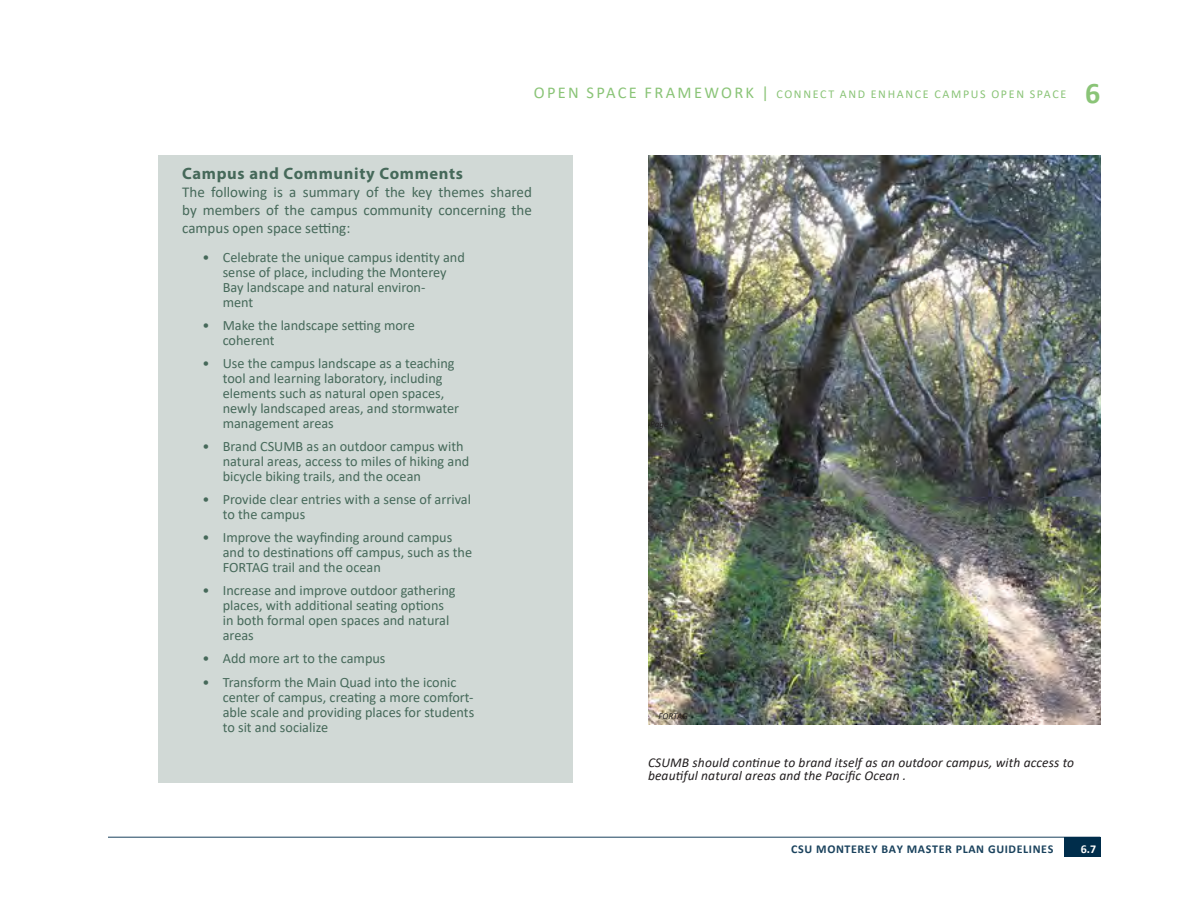
<style>
.page{position:relative;width:1188px;height:918px;background:#fff}
.page>*{position:absolute;margin:0;border:0;box-sizing:border-box;transform-origin:0 0}
.t1{font:700 30px "Calibri";color:#8ac477}
.Heading_2{font:700 16.5px "Myriad Pro";letter-spacing:.04em;color:#46695a}
.body_text{font:15px/18px "Calibri";color:#46695a;text-align:justify}
.t2{font:14.25px/15px "Calibri";color:#46695a}
.captions{font:italic 13.5px/13.5px "Calibri";letter-spacing:.01em;color:#231f20}
.t3{font:12px "Calibri";letter-spacing:.14em;color:#8ac477}
.t4{font:700 12px "Calibri";letter-spacing:.05em;color:#1a425d}
.t5{font:700 12px "Calibri";color:#fff}
.Photo_Credits{font:italic 9px "Calibri";letter-spacing:-.005em;color:#231f20}
.s1{font-size:16.5px}
</style>
<div class="page">
<hr style="left:108px;top:837px;width:992px;height:1px;background:#1a425d">
<div style="left:1064px;top:837px;width:36px;height:19px;background:#002d4b"></div>
<div style="left:158px;top:156px;width:415px;height:627px;background:#d1d9d6"></div>
<img style="left:648px;top:155px;width:452px;height:570px">
<p class="t3" style="left:534px;top:86px;width:534px"><span class="s1">OPEN SPACE FRAMEWORK |</span> CONNECT AND ENHANCE CAMPUS OPEN SPACE</p>
<h1 class="t1" style="left:1085px;top:72px;width:17px">6</h1>
<p class="Heading_2" style="left:182px;top:162px;width:282px">Campus and Community Comments</p>
<p class="body_text" style="left:182px;top:183px;width:351px">The following is a summary of the key themes shared by members of the campus community concerning the campus open space setting:</p>
<p class="t2" style="left:223px;top:249px;width:244px;text-indent:-20px">• Celebrate the unique campus identity and sense of place, including the Monterey<br>Bay landscape and natural environ-<br>ment</p>
<p class="t2" style="left:223px;top:317px;width:194px;text-indent:-20px">• Make the landscape setting more coherent</p>
<p class="t2" style="left:223px;top:355px;width:238px;text-indent:-20px">• Use the campus landscape as a teaching tool and learning laboratory, including elements such as natural open spaces, newly landscaped areas, and stormwater management areas</p>
<p class="t2" style="left:223px;top:438px;width:248px;text-indent:-20px">• Brand CSUMB as an outdoor campus with natural areas, access to miles of hiking and bicycle biking trails, and the ocean</p>
<p class="t2" style="left:223px;top:492px;width:250px;text-indent:-20px">• Provide clear entries with a sense of arrival to the campus</p>
<p class="t2" style="left:223px;top:530px;width:251px;text-indent:-20px">• Improve the wayfinding around campus and to destinations off campus, such as the<br>FORTAG trail and the ocean</p>
<p class="t2" style="left:223px;top:583px;width:234px;text-indent:-20px">• Increase and improve outdoor gathering places, with additional seating options in both formal open spaces and natural areas</p>
<p class="t2" style="left:202px;top:651px;width:185px">• Add more art to the campus</p>
<p class="t2" style="left:223px;top:674px;width:253px;text-indent:-20px">• Transform the Main Quad into the iconic center of campus, creating a more comfort&shy;able scale and providing places for students to sit and socialize</p>
<p class="Photo_Credits" style="left:650px;top:418px;width:20px">Page</p>
<p class="Photo_Credits" style="left:658px;top:710px;width:31px">FORTAG</p>
<p class="captions" style="left:648px;top:755px;width:428px">CSUMB should continue to brand itself as an outdoor campus, with access to beautiful natural areas and the Pacific Ocean .</p>
<p class="t4" style="left:791px;top:841px;width:264px">CSU MONTEREY BAY MASTER PLAN GUIDELINES</p>
<p class="t5" style="left:1081px;top:841px;width:17px">6.7</p>
</div>
